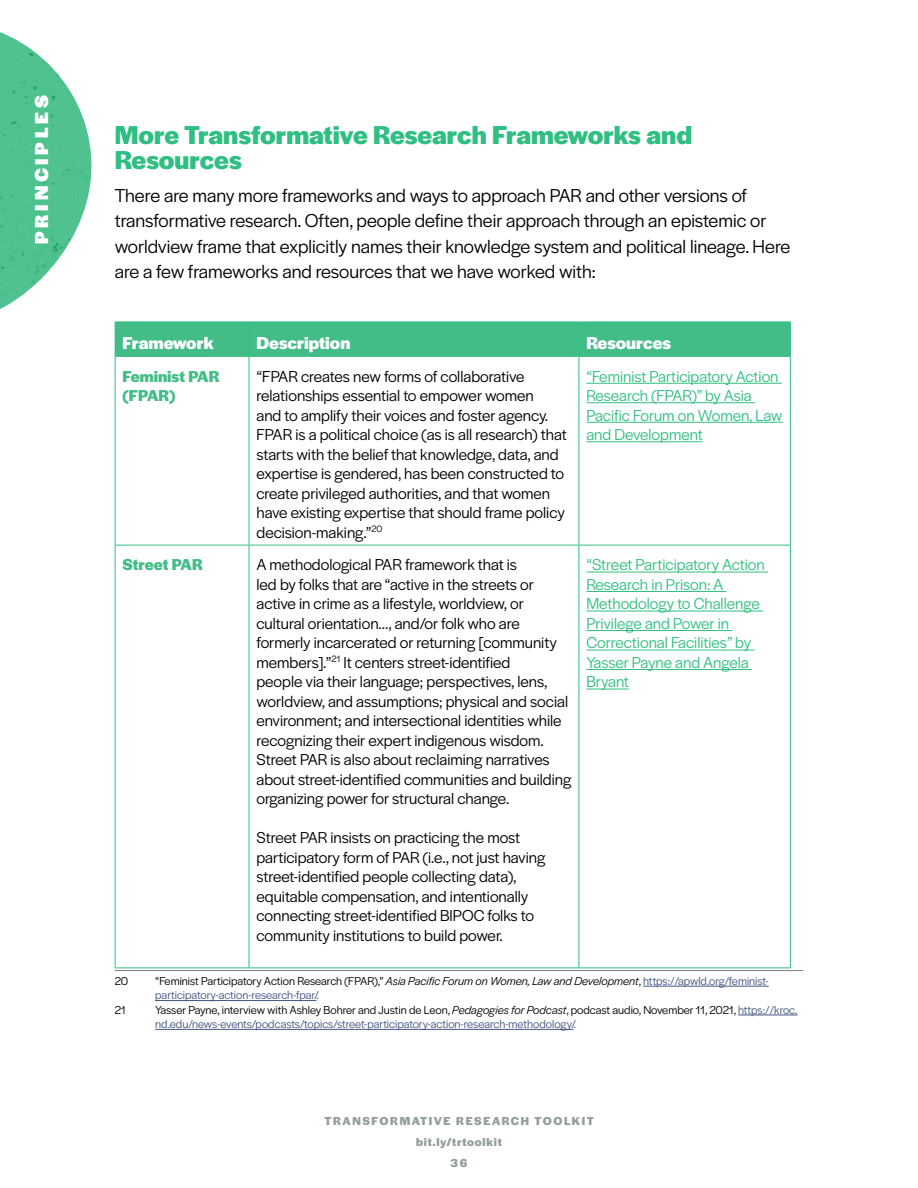
<style>
.page{position:relative;width:918px;height:1188px;background:#fff}
.page>*{position:absolute;margin:0;border:0;box-sizing:border-box;transform-origin:0 0}
.t1{font:700 27px/25.5px "Halyard Display";color:#30bf82}
.t2{font:19.5px/25.5px "Halyard Display";color:#000}
.t3{font:900 19.5px "Halyard Display";letter-spacing:.19em;color:#fff}
.t4{font:700 18px "Halyard Display";color:#fff}
.t5{font:16.5px/19.5px "Halyard Display";color:#000}
.t6{font:16.5px/19.5px "Halyard Display";color:#30bf82}
.t7{font:700 16.5px/19.5px "Halyard Display";color:#42bd87}
.t8{font:12px/14.4px "Halyard Display";color:#405482}
.t9{font:700 12px/21px "Halyard Display";letter-spacing:.125em;color:#919e9c;text-align:center}
.t10{font:12px "Halyard Display";color:#000}
.s1{color:#000}
.s2{font-style:italic;color:#000}
</style>
<div class="page">
<div style="left:116px;top:323px;width:674px;height:33px;background:#42bd87"></div>
<hr style="left:115px;top:322px;width:134px;height:1px;background:#30bf82">
<hr style="left:115px;top:322px;width:1px;height:34px;background:#30bf82">
<hr style="left:249px;top:322px;width:330px;height:1px;background:#30bf82">
<hr style="left:249px;top:322px;width:1px;height:34px;background:#30bf82">
<hr style="left:579px;top:322px;width:212px;height:1px;background:#30bf82">
<hr style="left:579px;top:322px;width:1px;height:34px;background:#30bf82">
<hr style="left:790px;top:322px;width:1px;height:34px;background:#30bf82">
<hr style="left:115px;top:356px;width:134px;height:1px;background:#30bf82">
<hr style="left:115px;top:357px;width:1px;height:188px;background:#30bf82">
<hr style="left:249px;top:356px;width:330px;height:1px;background:#30bf82">
<hr style="left:249px;top:357px;width:1px;height:188px;background:#30bf82">
<hr style="left:579px;top:356px;width:212px;height:1px;background:#30bf82">
<hr style="left:579px;top:357px;width:1px;height:188px;background:#30bf82">
<hr style="left:790px;top:357px;width:1px;height:188px;background:#30bf82">
<hr style="left:115px;top:545px;width:134px;height:1px;background:#30bf82">
<hr style="left:115px;top:545px;width:1px;height:423px;background:#30bf82">
<hr style="left:249px;top:545px;width:330px;height:1px;background:#30bf82">
<hr style="left:249px;top:545px;width:1px;height:423px;background:#30bf82">
<hr style="left:579px;top:545px;width:212px;height:1px;background:#30bf82">
<hr style="left:579px;top:545px;width:1px;height:423px;background:#30bf82">
<hr style="left:790px;top:545px;width:1px;height:423px;background:#30bf82">
<hr style="left:115px;top:968px;width:134px;height:1px;background:#30bf82">
<hr style="left:249px;top:968px;width:330px;height:1px;background:#30bf82">
<hr style="left:579px;top:968px;width:212px;height:1px;background:#30bf82">
<hr style="left:586px;top:383px;width:196px;height:1px;background:#30bf82">
<hr style="left:586px;top:402px;width:169px;height:1px;background:#30bf82">
<hr style="left:586px;top:422px;width:197px;height:1px;background:#30bf82">
<hr style="left:586px;top:441px;width:117px;height:1px;background:#30bf82">
<hr style="left:586px;top:572px;width:182px;height:1px;background:#30bf82">
<hr style="left:586px;top:591px;width:140px;height:1px;background:#30bf82">
<hr style="left:586px;top:611px;width:177px;height:1px;background:#30bf82">
<hr style="left:586px;top:630px;width:146px;height:1px;background:#30bf82">
<hr style="left:586px;top:650px;width:168px;height:1px;background:#30bf82">
<hr style="left:586px;top:669px;width:166px;height:1px;background:#30bf82">
<hr style="left:586px;top:689px;width:43px;height:1px;background:#30bf82">
<hr style="left:115px;top:970px;width:688px;height:1px;background:#7c7e81">
<hr style="left:643px;top:986px;width:126px;height:1px;background:#405482">
<hr style="left:155px;top:1000px;width:161px;height:1px;background:#405482">
<hr style="left:738px;top:1015px;width:60px;height:1px;background:#405482">
<hr style="left:155px;top:1029px;width:418px;height:1px;background:#405482">
<img style="left:0;top:32px;width:92px;height:277px">
<p class="t3" style="left:27px;top:244px;width:150px;rotate:-90deg">PRINCIPLES</p>
<h1 class="t1" style="left:115px;top:120px;width:579px">More Transformative Research Frameworks and<br>Resources</h1>
<p class="t2" style="left:115px;top:181px;width:677px">There are many more frameworks and ways to approach PAR and other versions of transformative research. Often, people define their approach through an epistemic or worldview frame that explicitly names their knowledge system and political lineage. Here are a few frameworks and resources that we have worked with:</p>
<p class="t4" style="left:123px;top:330px;width:92px">Framework</p>
<p class="t4" style="left:256px;top:330px;width:95px">Description</p>
<p class="t4" style="left:586px;top:330px;width:86px">Resources</p>
<p class="t7" style="left:123px;top:365px;width:98px">Feminist PAR (FPAR)</p>
<p class="t5" style="left:257px;top:365px;width:312px">“FPAR creates new forms of collaborative relationships essential to empower women<br>and to amplify their voices and foster agency.<br>FPAR is a political choice (as is all research) that starts with the belief that knowledge, data, and expertise is gendered, has been constructed to create privileged authorities, and that women have existing expertise that should frame policy decision-making.”<sup>20</sup></p>
<p class="t6" style="left:586px;top:365px;width:197px">“Feminist Participatory Action<br>Research (FPAR)” by Asia<br>Pacific Forum on Women, Law and Development</p>
<p class="t7" style="left:123px;top:554px;width:82px">Street PAR</p>
<p class="t5" style="left:257px;top:554px;width:316px">A methodological PAR framework that is<br>led by folks that are “active in the streets or active in crime as a lifestyle, worldview, or cultural orientation…, and/or folk who are formerly incarcerated or returning [community members].”<sup>21</sup> It centers street-identified<br>people via their language; perspectives, lens, worldview, and assumptions; physical and social environment; and intersectional identities while recognizing their expert indigenous wisdom.<br>Street PAR is also about reclaiming narratives about street-identified communities and building organizing power for structural change.</p>
<p class="t5" style="left:257px;top:827px;width:290px">Street PAR insists on practicing the most participatory form of PAR (i.e., not just having street-identified people collecting data), equitable compensation, and intentionally connecting street-identified BIPOC folks to community institutions to build power.</p>
<p class="t6" style="left:586px;top:554px;width:180px">“Street Participatory Action<br>Research in Prison: A<br>Methodology to Challenge<br>Privilege and Power in<br>Correctional Facilities” by<br>Yasser Payne and Angela<br>Bryant</p>
<p class="t10" style="left:115px;top:973px;width:15px">20</p>
<p class="t8" style="left:155px;top:973px;width:615px"><span class="s1">“Feminist Participatory Action Research (FPAR),”</span> <span class="s2">Asia Pacific Forum on Women, Law and Development</span><span class="s1">,</span> https://apwld.org/feminist&shy;participatory-action-research-fpar/.</p>
<p class="t10" style="left:115px;top:1001px;width:12px">21</p>
<p class="t8" style="left:155px;top:1002px;width:644px"><span class="s1">Yasser Payne, interview with Ashley Bohrer and Justin de Leon,</span> <span class="s2">Pedagogies for Podcast</span><span class="s1">, podcast audio, November 11, 2021,</span> https://kroc. nd.edu/news-events/podcasts/topics/street-participatory-action-research-methodology/.</p>
<p class="t9" style="left:325px;top:1110px;width:271px">TRANSFORMATIVE RESEARCH TOOLKIT bit.ly/trtoolkit<br>36</p>
</div>
